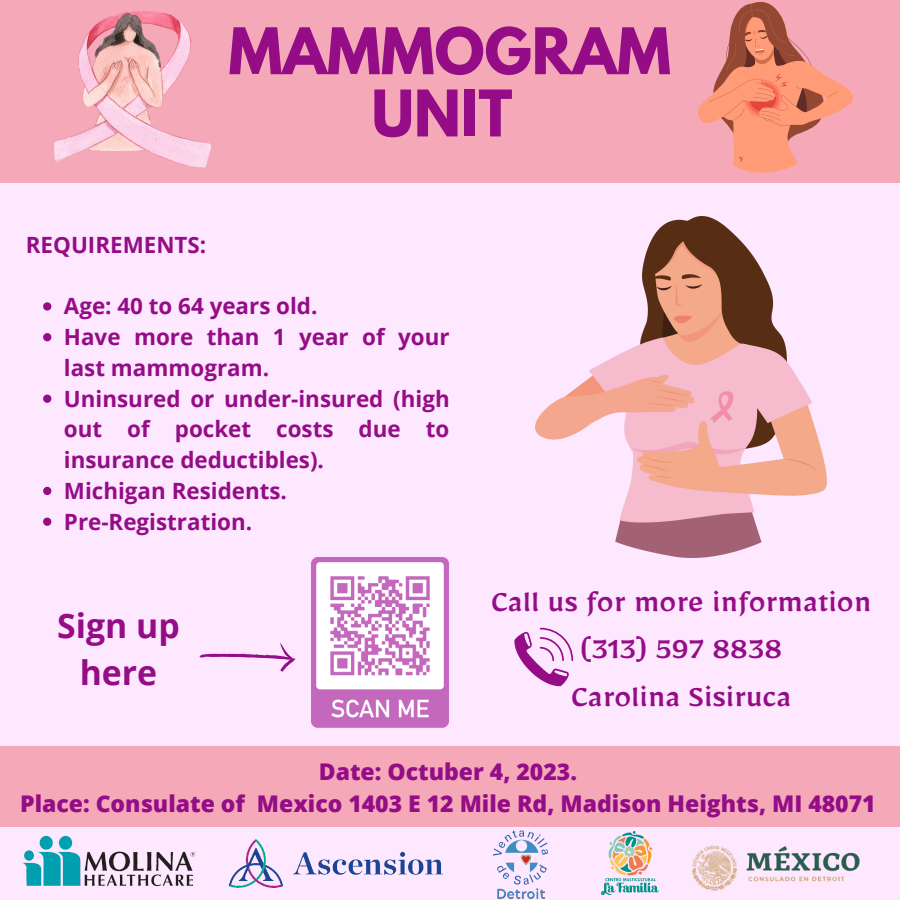
<style>
.page{position:relative;width:900px;height:900px;background:#f5a9b8}
.page>*{position:absolute;margin:0;border:0;box-sizing:border-box;transform-origin:0 0}
.t1{font:700 56.9px/62.2px "League Spartan";color:#940d87;text-align:center}
.t2{font:500 34px "Mirza";color:#940d87}
.t3{font:700 33.8px/46.9px "Open Sans";color:#940d87;text-align:center}
.t4{font:800 23px "Open Sans";color:#940d87}
.t5{font:700 22.4px/30.8px "Open Sans";color:#940d87}
</style>
<div class="page">
<div style="left:0;top:184px;width:900px;height:562px;background:#fee8ff"></div>
<div style="left:0;top:827px;width:900px;height:73px;background:#fee8ff"></div>
<img style="left:602px;top:832px;width:56px;height:62px">
<img style="left:492px;top:830px;width:56px;height:69px">
<img style="left:22px;top:835px;width:173px;height:52px">
<img style="left:692px;top:845px;width:168px;height:46px">
<img style="left:228px;top:839px;width:215px;height:49px">
<img style="left:311px;top:557px;width:137px;height:171px">
<svg style="left:199px;top:642px;width:97px;height:30px"></svg>
<svg style="left:698px;top:1px;width:155px;height:172px"></svg>
<img style="left:55px;top:11px;width:156px;height:157px">
<svg style="left:514px;top:628px;width:59px;height:58px"></svg>
<svg style="left:43px;top:302px;width:8px;height:9px"></svg>
<svg style="left:43px;top:333px;width:8px;height:8px"></svg>
<svg style="left:43px;top:395px;width:8px;height:8px"></svg>
<svg style="left:43px;top:487px;width:8px;height:8px"></svg>
<svg style="left:43px;top:518px;width:8px;height:8px"></svg>
<img style="left:536px;top:216px;width:291px;height:341px">
<p class="t1" style="left:228px;top:27px;width:444px">MAMMOGRAM<br>UNIT</p>
<p class="t5" style="left:26px;top:229px;width:182px">REQUIREMENTS:</p>
<p class="t5" style="left:64px;top:290px;width:255px">Age: 40 to 64 years old.</p>
<p class="t5" style="left:64px;top:321px;width:387px">Have more than 1 year of your last mammogram.</p>
<p class="t5" style="left:64px;top:382px;width:387px;text-align:justify">Uninsured or under-insured (high out of pocket costs due to insurance deductibles).</p>
<p class="t5" style="left:64px;top:475px;width:225px">Michigan Residents.</p>
<p class="t5" style="left:64px;top:505px;width:190px">Pre-Registration.</p>
<p class="t3" style="left:57px;top:602px;width:124px">Sign up here</p>
<p class="t2" style="left:491px;top:580px;width:382px">Call us for more information</p>
<p class="t2" style="left:580px;top:627px;width:204px">(313) 597 8838</p>
<p class="t2" style="left:571px;top:674px;width:222px">Carolina Sisiruca</p>
<p class="t4" style="left:319px;top:755px;width:260px">Date: Octuber 4, 2023.</p>
<p class="t4" style="left:20px;top:787px;width:857px">Place: Consulate of Mexico 1403 E 12 Mile Rd, Madison Heights, MI 48071</p>
</div>
